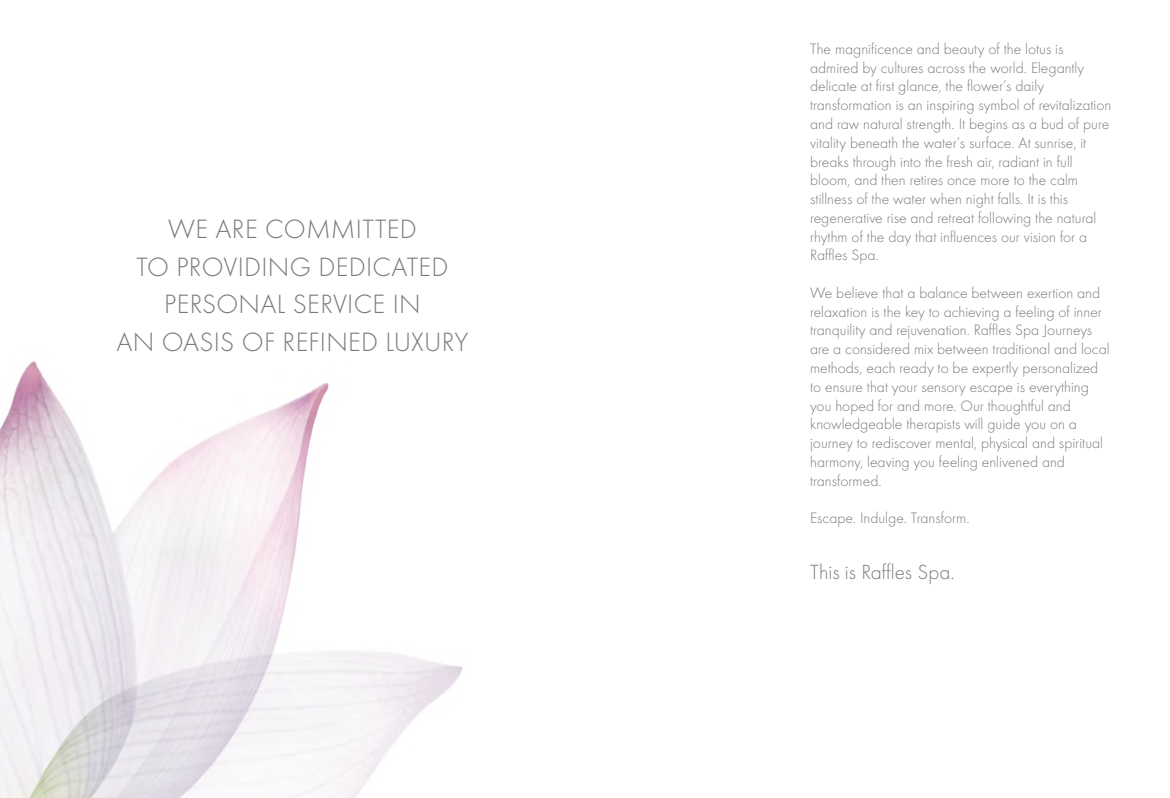
<style>
.page{position:relative;width:1170px;height:798px;background:#fff}
.page>*{position:absolute;margin:0;border:0;box-sizing:border-box;transform-origin:0 0}
.t1{font:300 27.5px/37.5px "Futura";letter-spacing:.01em;color:#7b7a7c;text-align:center}
.t2{font:300 21.25px "Futura";color:#7b7a7c}
.t3{font:300 15.62px/18.8px "Futura";color:#7b7a7c}
</style>
<div class="page">
<img style="left:0;top:361px;width:463px;height:436px">
<h1 class="t1" style="left:116px;top:209px;width:354px">WE ARE COMMITTED<br>TO PROVIDING DEDICATED<br>PERSONAL SERVICE IN<br>AN OASIS OF REFINED LUXURY</h1>
<p class="t3" style="left:810px;top:39px;width:303px">The magnificence and beauty of the lotus is admired by cultures across the world. Elegantly delicate at first glance, the flower’s daily transformation is an inspiring symbol of revitalization and raw natural strength. It begins as a bud of pure vitality beneath the water’s surface. At sunrise, it breaks through into the fresh air, radiant in full bloom, and then retires once more to the calm stillness of the water when night falls. It is this regenerative rise and retreat following the natural rhythm of the day that influences our vision for a Raffles Spa.</p>
<p class="t3" style="left:810px;top:283px;width:301px">We believe that a balance between exertion and relaxation is the key to achieving a feeling of inner tranquility and rejuvenation. Raffles Spa Journeys are a considered mix between traditional and local methods, each ready to be expertly personalized to ensure that your sensory escape is everything you hoped for and more. Our thoughtful and knowledgeable therapists will guide you on a journey to rediscover mental, physical and spiritual harmony, leaving you feeling enlivened and transformed.</p>
<p class="t3" style="left:810px;top:508px;width:161px">Escape. Indulge. Transform.</p>
<h2 class="t2" style="left:810px;top:558px;width:146px">This is Raffles Spa.</h2>
</div>
